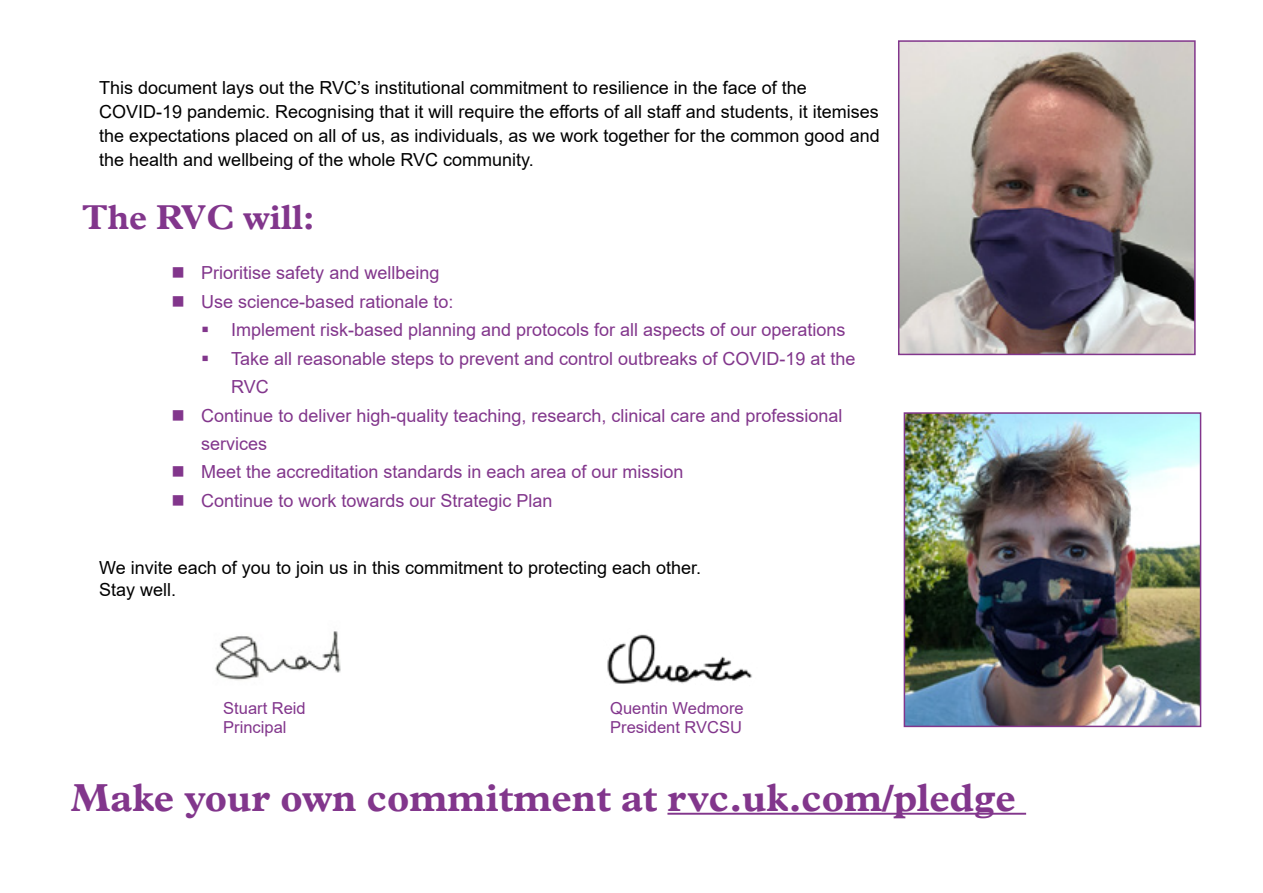
<style>
.page{position:relative;width:1263px;height:893px;background:#fff}
.page>*{position:absolute;margin:0;border:0;box-sizing:border-box;transform-origin:0 0}
.t1{font:700 39px "Plantin";color:#82368c}
.t2{font:700 34.5px "Plantin";color:#82368c}
.t3{font:18px "Arial";color:#82368c}
.t4{font:18px/24px "Arial";color:#000}
.t5{font:16.5px/19.8px "Arial";color:#82368c}
</style>
<div class="page">
<img style="left:901px;top:43px;width:292px;height:309px">
<div style="left:898px;top:40px;width:298px;height:315px;border:2px solid #82368c"></div>
<hr style="left:667px;top:813px;width:359px;height:2px;background:#82368c">
<img style="left:215px;top:631px;width:126px;height:50px">
<img style="left:607px;top:634px;width:145px;height:50px">
<img style="left:907px;top:415px;width:291px;height:309px">
<div style="left:904px;top:412px;width:297px;height:315px;border:2px solid #82368c"></div>
<p class="t4" style="left:99px;top:75px;width:782px">This document lays out the RVC’s institutional commitment to resilience in the face of the COVID-19 pandemic. Recognising that it will require the efforts of all staff and students, it itemises the expectations placed on all of us, as individuals, as we work together for the common good and the health and wellbeing of the whole RVC community.</p>
<h2 class="t2" style="left:82px;top:197px;width:234px">The RVC will:</h2>
<p class="t3" style="left:201px;top:260px;width:240px">Prioritise safety and wellbeing</p>
<p class="t3" style="left:201px;top:289px;width:254px">Use science-based rationale to:</p>
<p class="t3" style="left:231px;top:317px;width:616px">Implement risk-based planning and protocols for all aspects of our operations</p>
<p class="t3" style="left:231px;top:346px;width:626px">Take all reasonable steps to prevent and control outbreaks of COVID-19 at the</p>
<p class="t3" style="left:231px;top:374px;width:39px">RVC</p>
<p class="t3" style="left:201px;top:403px;width:643px">Continue to deliver high-quality teaching, research, clinical care and professional</p>
<p class="t3" style="left:201px;top:431px;width:68px">services</p>
<p class="t3" style="left:201px;top:460px;width:484px">Meet the accreditation standards in each area of our mission</p>
<p class="t3" style="left:201px;top:488px;width:353px">Continue to work towards our Strategic Plan</p>
<p class="t4" style="left:99px;top:557px;width:603px;line-height:21.6px">We invite each of you to join us in this commitment to protecting each other.<br>Stay well.</p>
<p class="t5" style="left:223px;top:698px;width:84px">Stuart Reid<br>Principal</p>
<p class="t5" style="left:610px;top:698px;width:135px">Quentin Wedmore<br>President RVCSU</p>
<h1 class="t1" style="left:71px;top:775px;width:946px">Make your own commitment at rvc.uk.com/pledge</h1>
</div>
